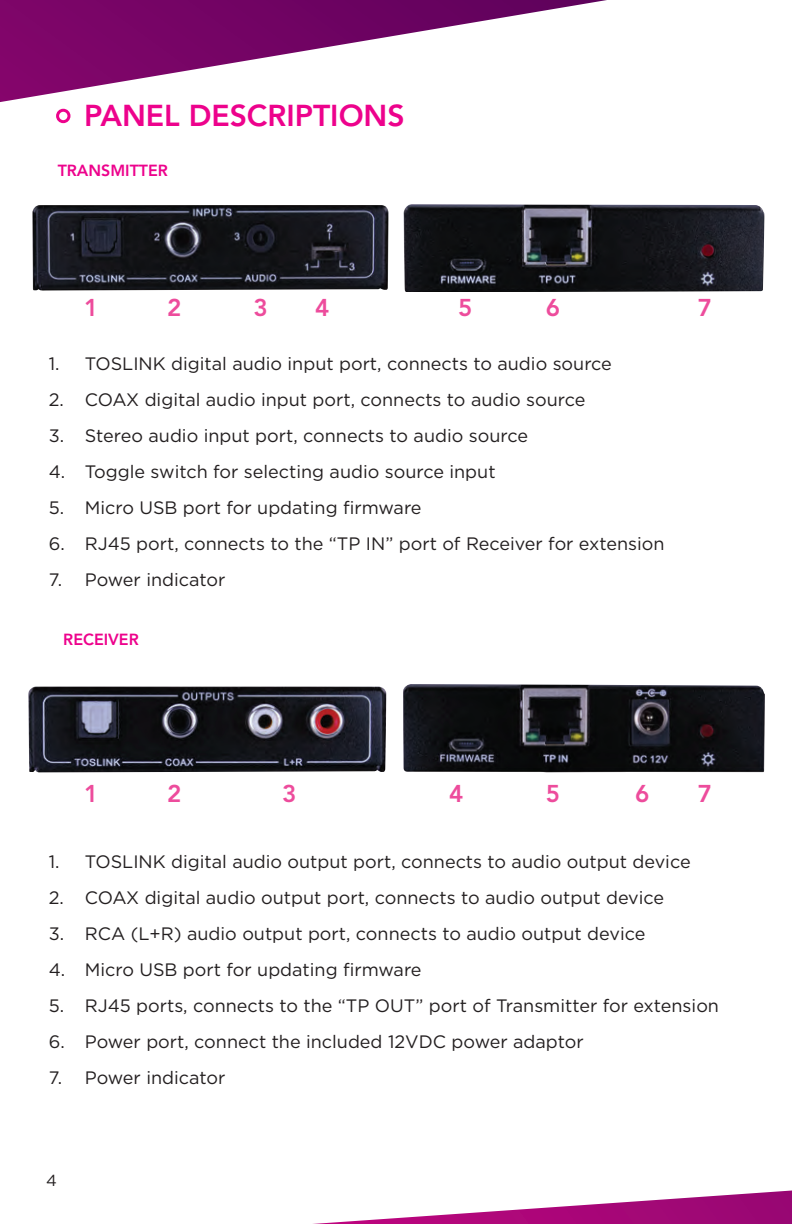
<style>
.page{position:relative;width:792px;height:1224px;background:#fff}
.page>*{position:absolute;margin:0;border:0;box-sizing:border-box;transform-origin:0 0}
.Pulse_FeaturesTab{font:800 30px "Avenir LT Std";color:#ed028c}
.Pulse_FeaturesTab-2{font:800 24.2px "Avenir LT Std";color:#ed4c9c}
.t1{font:18px "Gotham";color:#231f20}
.Pulse_FeaturesTab-3{font:800 16px "Avenir LT Std";color:#ed028c}
.t2{font:16px "Gotham";color:#231f20}
</style>
<div class="page">
<svg style="left:0;top:0;width:607px;height:102px"></svg>
<svg style="left:313px;top:1190px;width:479px;height:34px"></svg>
<img style="left:403px;top:204px;width:362px;height:88px">
<img style="left:32px;top:205px;width:357px;height:86px">
<div style="left:56px;top:109px;width:14px;height:14px;border:3px solid #ed028c;border-radius:50%"></div>
<img style="left:403px;top:684px;width:362px;height:88px">
<img style="left:28px;top:686px;width:358px;height:86px">
<p class="Pulse_FeaturesTab" style="left:84px;top:98px;width:322px">PANEL DESCRIPTIONS</p>
<p class="Pulse_FeaturesTab-3" style="left:58px;top:161px;width:112px">TRANSMITTER</p>
<p class="Pulse_FeaturesTab-2" style="left:84px;top:293px;width:16px">1</p>
<p class="Pulse_FeaturesTab-2" style="left:167px;top:293px;width:16px">2</p>
<p class="Pulse_FeaturesTab-2" style="left:253px;top:293px;width:16px">3</p>
<p class="Pulse_FeaturesTab-2" style="left:315px;top:293px;width:16px">4</p>
<p class="Pulse_FeaturesTab-2" style="left:458px;top:293px;width:16px">5</p>
<p class="Pulse_FeaturesTab-2" style="left:546px;top:293px;width:16px">6</p>
<p class="t1" style="left:49px;top:352px;width:565px">1. TOSLINK digital audio input port, connects to audio source</p>
<p class="t1" style="left:49px;top:388px;width:538px">2. COAX digital audio input port, connects to audio source</p>
<p class="t1" style="left:49px;top:424px;width:481px">3. Stereo audio input port, connects to audio source</p>
<p class="t1" style="left:49px;top:460px;width:448px">4. Toggle switch for selecting audio source input</p>
<p class="t1" style="left:49px;top:496px;width:374px">5. Micro USB port for updating firmware</p>
<p class="t1" style="left:49px;top:532px;width:617px">6. RJ45 port, connects to the “TP IN” port of Receiver for extension</p>
<p class="t1" style="left:49px;top:568px;width:178px">7. Power indicator</p>
<p class="Pulse_FeaturesTab-3" style="left:63px;top:630px;width:77px">RECEIVER</p>
<p class="Pulse_FeaturesTab-2" style="left:698px;top:293px;width:16px">7</p>
<p class="Pulse_FeaturesTab-2" style="left:84px;top:779px;width:16px">1</p>
<p class="Pulse_FeaturesTab-2" style="left:167px;top:779px;width:16px">2</p>
<p class="Pulse_FeaturesTab-2" style="left:282px;top:779px;width:16px">3</p>
<p class="Pulse_FeaturesTab-2" style="left:449px;top:779px;width:16px">4</p>
<p class="Pulse_FeaturesTab-2" style="left:546px;top:779px;width:16px">5</p>
<p class="Pulse_FeaturesTab-2" style="left:635px;top:779px;width:16px">6</p>
<p class="Pulse_FeaturesTab-2" style="left:698px;top:779px;width:16px">7</p>
<p class="t1" style="left:49px;top:850px;width:643px">1. TOSLINK digital audio output port, connects to audio output device</p>
<p class="t1" style="left:49px;top:886px;width:617px">2. COAX digital audio output port, connects to audio output device</p>
<p class="t1" style="left:49px;top:922px;width:598px">3. RCA (L+R) audio output port, connects to audio output device</p>
<p class="t1" style="left:49px;top:958px;width:374px">4. Micro USB port for updating firmware</p>
<p class="t1" style="left:49px;top:994px;width:672px">5. RJ45 ports, connects to the “TP OUT” port of Transmitter for extension</p>
<p class="t1" style="left:49px;top:1030px;width:536px">6. Power port, connect the included 12VDC power adaptor</p>
<p class="t1" style="left:49px;top:1066px;width:178px">7. Power indicator</p>
<p class="t2" style="left:46px;top:1170px;width:12px">4</p>
</div>
